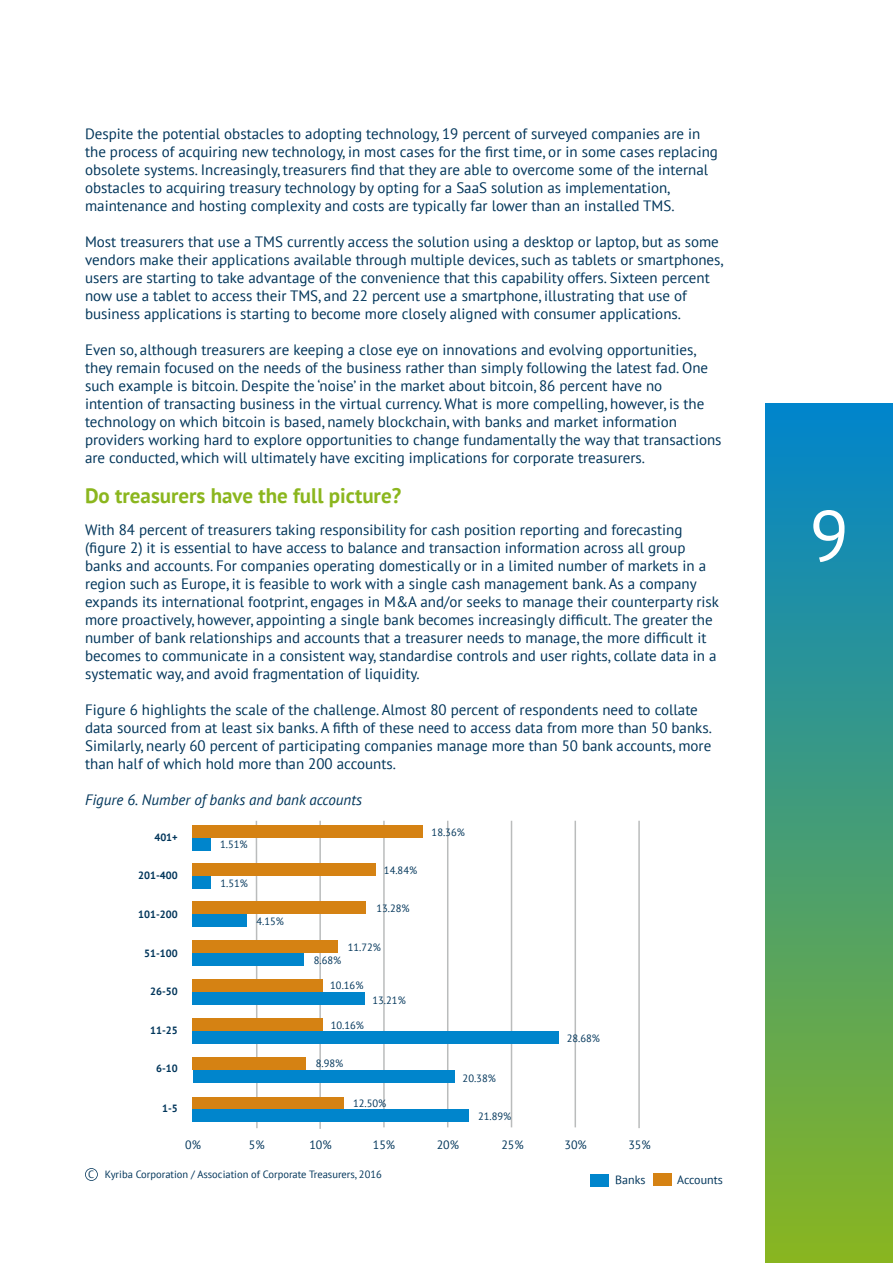
<style>
.page{position:relative;width:893px;height:1263px;background:#fff}
.page>*{position:absolute;margin:0;border:0;box-sizing:border-box;transform-origin:0 0}
.t1{font:72px "PT Sans";color:#fff}
.t2{font:700 21px "PT Sans";color:#8bb61e}
.t3{font:15px/18px "PT Sans";color:#00355a}
.t4{font:italic 15px "PT Sans";color:#00355a}
.t5{font:12px "PT Sans";color:#00355a}
.t6{font:10.5px "PT Sans";color:#00355a}
.t7{font:700 10.5px "PT Sans";color:#00355a}
</style>
<div class="page">
<svg style="left:255px;top:820px;width:3px;height:309px"></svg>
<hr style="left:319px;top:821px;width:2px;height:308px;background:#babcbc">
<hr style="left:383px;top:821px;width:2px;height:306px;background:#babcbc">
<hr style="left:447px;top:821px;width:1px;height:306px;background:#babcbc">
<hr style="left:511px;top:821px;width:1px;height:306px;background:#babcbc">
<hr style="left:575px;top:821px;width:1px;height:306px;background:#babcbc">
<hr style="left:638px;top:821px;width:2px;height:307px;background:#babcbc">
<div style="left:765px;top:404px;width:128px;height:859px;background:linear-gradient(to bottom,#0085cc,#89b61f)"></div>
<div style="left:193px;top:825px;width:230px;height:13px;background:#d58213"></div>
<div style="left:193px;top:838px;width:18px;height:12px;background:#0085cc"></div>
<div style="left:193px;top:863px;width:183px;height:13px;background:#d58213"></div>
<div style="left:193px;top:876px;width:18px;height:13px;background:#0085cc"></div>
<div style="left:193px;top:901px;width:173px;height:13px;background:#d58213"></div>
<div style="left:193px;top:914px;width:54px;height:13px;background:#0085cc"></div>
<div style="left:193px;top:940px;width:145px;height:13px;background:#d58213"></div>
<div style="left:193px;top:953px;width:111px;height:13px;background:#0085cc"></div>
<div style="left:193px;top:979px;width:130px;height:12px;background:#d58213"></div>
<div style="left:193px;top:992px;width:172px;height:12px;background:#0085cc"></div>
<div style="left:193px;top:1018px;width:130px;height:13px;background:#d58213"></div>
<div style="left:193px;top:1031px;width:366px;height:13px;background:#0085cc"></div>
<div style="left:193px;top:1057px;width:113px;height:13px;background:#d58213"></div>
<div style="left:193px;top:1070px;width:261px;height:13px;background:#0085cc"></div>
<div style="left:193px;top:1097px;width:151px;height:12px;background:#d58213"></div>
<div style="left:193px;top:1109px;width:276px;height:13px;background:#0085cc"></div>
<div style="left:591px;top:1174px;width:18px;height:12px;background:#0085cc"></div>
<div style="left:654px;top:1173px;width:18px;height:13px;background:#d58213"></div>
<div style="left:85px;top:1168px;width:13px;height:13px;border:2px solid #00355a;border-radius:50%"></div>
<p class="t3" style="left:85px;top:125px;width:634px">Despite the potential obstacles to adopting technology, 19 percent of surveyed companies are in the process of acquiring new technology, in most cases for the first time, or in some cases replacing obsolete systems. Increasingly, treasurers find that they are able to overcome some of the internal obstacles to acquiring treasury technology by opting for a SaaS solution as implementation, maintenance and hosting complexity and costs are typically far lower than an installed TMS.</p>
<p class="t3" style="left:85px;top:233px;width:640px">Most treasurers that use a TMS currently access the solution using a desktop or laptop, but as some vendors make their applications available through multiple devices, such as tablets or smartphones, users are starting to take advantage of the convenience that this capability offers. Sixteen percent now use a tablet to access their TMS, and 22 percent use a smartphone, illustrating that use of business applications is starting to become more closely aligned with consumer applications.</p>
<p class="t3" style="left:85px;top:341px;width:638px">Even so, although treasurers are keeping a close eye on innovations and evolving opportunities, they remain focused on the needs of the business rather than simply following the latest fad. One such example is bitcoin. Despite the ‘noise’ in the market about bitcoin, 86 percent have no intention of transacting business in the virtual currency. What is more compelling, however, is the technology on which bitcoin is based, namely blockchain, with banks and market information providers working hard to explore opportunities to change fundamentally the way that transactions are conducted, which will ultimately have exciting implications for corporate treasurers.</p>
<h2 class="t2" style="left:85px;top:484px;width:318px">Do treasurers have the full picture?</h2>
<p class="t3" style="left:85px;top:521px;width:636px">With 84 percent of treasurers taking responsibility for cash position reporting and forecasting (figure 2) it is essential to have access to balance and transaction information across all group banks and accounts. For companies operating domestically or in a limited number of markets in a region such as Europe, it is feasible to work with a single cash management bank. As a company expands its international footprint, engages in M&amp;A and/or seeks to manage their counterparty risk more proactively, however, appointing a single bank becomes increasingly difficult. The greater the number of bank relationships and accounts that a treasurer needs to manage, the more difficult it becomes to communicate in a consistent way, standardise controls and user rights, collate data in a systematic way, and avoid fragmentation of liquidity.</p>
<p class="t3" style="left:85px;top:701px;width:628px">Figure 6 highlights the scale of the challenge. Almost 80 percent of respondents need to collate data sourced from at least six banks. A fifth of these need to access data from more than 50 banks.<br>Similarly, nearly 60 percent of participating companies manage more than 50 bank accounts, more than half of which hold more than 200 accounts.</p>
<p class="t4" style="left:85px;top:791px;width:279px">Figure 6. Number of banks and bank accounts</p>
<p class="t7" style="left:154px;top:831px;width:25px">401+</p>
<p class="t7" style="left:138px;top:870px;width:41px">201-400</p>
<p class="t7" style="left:138px;top:908px;width:41px">101-200</p>
<p class="t7" style="left:144px;top:947px;width:35px">51-100</p>
<p class="t7" style="left:150px;top:985px;width:29px">26-50</p>
<p class="t7" style="left:150px;top:1025px;width:29px">11-25</p>
<p class="t7" style="left:156px;top:1063px;width:23px">6-10</p>
<p class="t7" style="left:162px;top:1102px;width:17px">1-5</p>
<p class="t5" style="left:185px;top:1138px;width:17px">0%</p>
<p class="t5" style="left:249px;top:1138px;width:17px">5%</p>
<p class="t5" style="left:309px;top:1138px;width:24px">10%</p>
<p class="t5" style="left:373px;top:1138px;width:24px">15%</p>
<p class="t5" style="left:437px;top:1138px;width:24px">20%</p>
<p class="t5" style="left:501px;top:1138px;width:24px">25%</p>
<p class="t5" style="left:564px;top:1138px;width:24px">30%</p>
<p class="t5" style="left:628px;top:1138px;width:24px">35%</p>
<p class="t6" style="left:432px;top:826px;width:35px">18.36%</p>
<p class="t6" style="left:220px;top:839px;width:29px">1.51%</p>
<p class="t6" style="left:220px;top:877px;width:29px">1.51%</p>
<p class="t6" style="left:384px;top:864px;width:35px">14.84%</p>
<p class="t6" style="left:376px;top:903px;width:35px">13.28%</p>
<p class="t6" style="left:256px;top:916px;width:29px">4.15%</p>
<p class="t6" style="left:348px;top:941px;width:35px">11.72%</p>
<p class="t6" style="left:314px;top:954px;width:29px">8.68%</p>
<p class="t6" style="left:330px;top:980px;width:35px">10.16%</p>
<p class="t6" style="left:373px;top:994px;width:35px">13.21%</p>
<p class="t6" style="left:331px;top:1020px;width:35px">10.16%</p>
<p class="t6" style="left:567px;top:1033px;width:35px">28.68%</p>
<p class="t6" style="left:316px;top:1057px;width:29px">8.98%</p>
<p class="t6" style="left:463px;top:1072px;width:35px">20.38%</p>
<p class="t6" style="left:353px;top:1098px;width:35px">12.50%</p>
<p class="t6" style="left:478px;top:1110px;width:35px">21.89%</p>
<p class="t6" style="left:88px;top:1169px;width:295px">C Kyriba Corporation / Association of Corporate Treasurers, 2016</p>
<p class="t5" style="left:615px;top:1173px;width:32px">Banks</p>
<p class="t5" style="left:677px;top:1173px;width:47px">Accounts</p>
<h1 class="t1" style="left:810px;top:496px;width:41px">9</h1>
</div>
